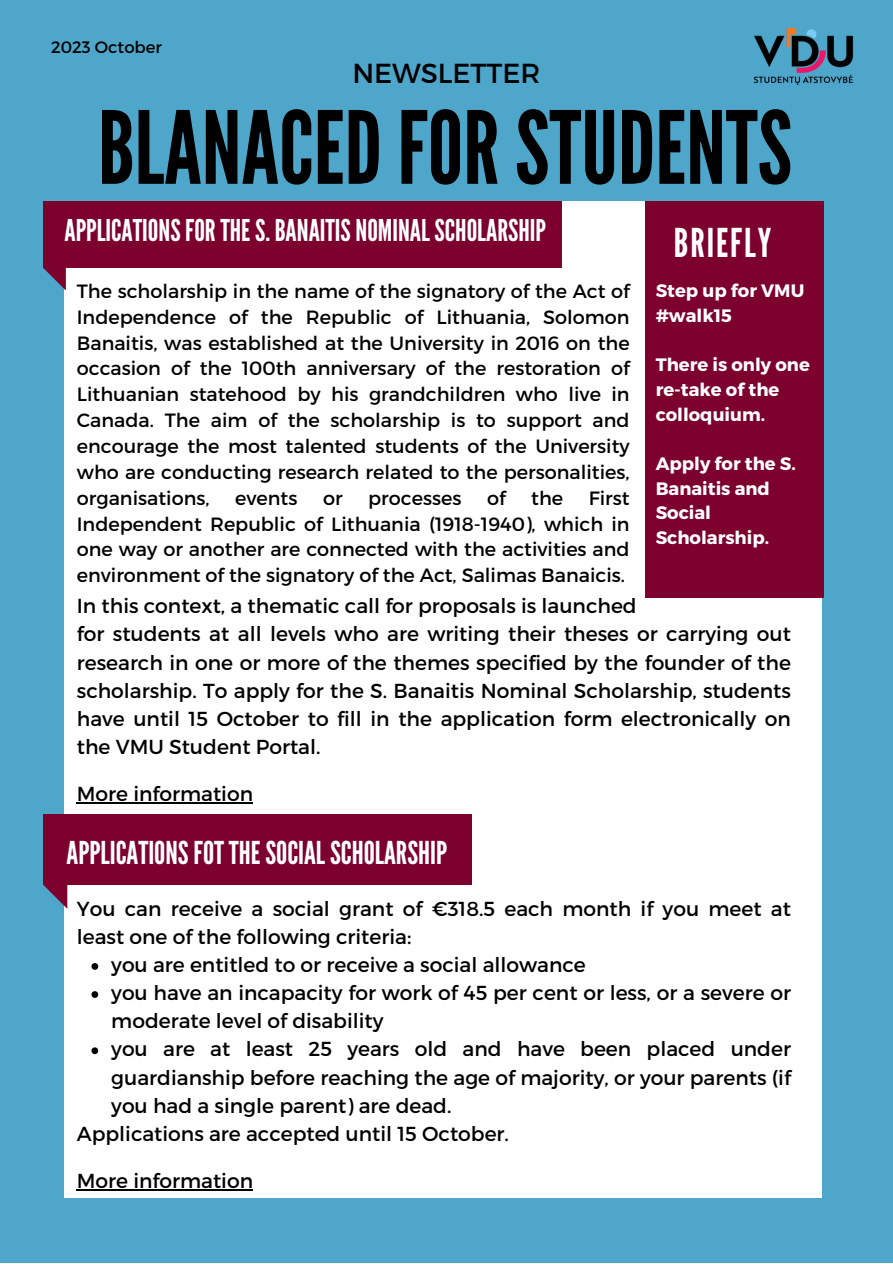
<style>
.page{position:relative;width:893px;height:1264px;background:#fff}
.page>*{position:absolute;margin:0;border:0;box-sizing:border-box;transform-origin:0 0}
.t1{font:100.35px "League Gothic";color:#000}
.t2{font:39.75px "League Gothic";letter-spacing:.05em;color:#fff}
.t3{font:31.5px "League Gothic";color:#fff}
.t4{font:30px "League Gothic";color:#fff}
.t5{font:27.45px "Montserrat";color:#000}
.t6{font:20.25px/28px "Montserrat";color:#000}
.t7{font:19.2px/25.8px "Montserrat";color:#000;text-align:justify}
.t8{font:700 18px/24.8px "Montserrat";color:#fff}
.t9{font:16.5px "Montserrat";color:#000}
</style>
<div class="page">
<div style="left:0;top:0;width:892px;height:1262px;background:#4fa6cb"></div>
<div style="left:64px;top:201px;width:757px;height:996px;background:#fff"></div>
<div style="left:644px;top:201px;width:179px;height:396px;background:#7c012c"></div>
<img style="left:753px;top:28px;width:101px;height:57px">
<div style="left:43px;top:201px;width:518px;height:66px;background:#7c012c"></div>
<svg style="left:43px;top:267px;width:23px;height:23px"></svg>
<div style="left:43px;top:813px;width:428px;height:71px;background:#7c012c"></div>
<svg style="left:43px;top:884px;width:24px;height:24px"></svg>
<svg style="left:91px;top:963px;width:7px;height:6px"></svg>
<svg style="left:91px;top:991px;width:7px;height:6px"></svg>
<svg style="left:91px;top:1047px;width:7px;height:7px"></svg>
<hr style="left:77px;top:1189px;width:176px;height:1px;background:#000">
<hr style="left:77px;top:802px;width:176px;height:1px;background:#000">
<p class="t9" style="left:51px;top:36px;width:112px">2023 October</p>
<p class="t5" style="left:352px;top:56px;width:189px">NEWSLETTER</p>
<p class="t1" style="left:98px;top:90px;width:695px">BLANACEDFORSTUDENTS</p>
<p class="t4" style="left:64px;top:213px;width:483px">APPLICATIONSFORTHES.BANAITISNOMINALSCHOLARSHIP</p>
<p class="t7" style="left:77px;top:277px;width:554px">The scholarship in the name of the signatory of the Act of Independence of the Republic of Lithuania, Solomon Banaitis, was established at the University in 2016 on the occasion of the 100th anniversary of the restoration of Lithuanian statehood by his grandchildren who live in Canada. The aim of the scholarship is to support and encourage the most talented students of the University who are conducting research related to the personalities, organisations,</p>
<p class="t7" style="left:77px;top:484px;width:554px;text-indent:512px">First Independent Republic of Lithuania (1918-1940), which in one way or another are connected with the activities and environment of the signatory of the Act, Salimas Banaicis.</p>
<p class="t7" style="left:235px;top:484px;width:64px">events</p>
<p class="t7" style="left:323px;top:484px;width:21px">or</p>
<p class="t7" style="left:368px;top:484px;width:95px">processes</p>
<p class="t7" style="left:487px;top:484px;width:20px">of</p>
<p class="t7" style="left:531px;top:484px;width:33px">the</p>
<p class="t2" style="left:674px;top:220px;width:99px">BRIEFLY</p>
<p class="t8" style="left:655px;top:277px;width:150px">Step up for VMU #walk15</p>
<p class="t8" style="left:655px;top:351px;width:156px">There is only one re-take of the colloquium.</p>
<p class="t8" style="left:655px;top:450px;width:142px">Apply for the S.<br>Banaitis and<br>Social<br>Scholarship.</p>
<p class="t6" style="left:77px;top:591px;width:561px">In this context, a thematic call for proposals is launched</p>
<p class="t6" style="left:77px;top:619px;width:715px;text-align:justify">for students at all levels who are writing their theses or carrying out research in one or more of the themes specified by the founder of the scholarship. To apply for the S. Banaitis Nominal Scholarship, students have until 15 October to fill in the application form electronically on the VMU Student Portal.</p>
<p class="t6" style="left:77px;top:779px;width:178px">More information</p>
<p class="t3" style="left:67px;top:834px;width:382px">APPLICATIONSFOTTHESOCIALSCHOLARSHIP</p>
<p class="t6" style="left:77px;top:893px;width:715px">You can receive a social grant of €318.5 each month if you meet at least one of the following criteria:</p>
<p class="t6" style="left:111px;top:949px;width:476px">you are entitled to or receive a social allowance</p>
<p class="t6" style="left:111px;top:977px;width:681px">you have an incapacity for work of 45 per cent or less, or a severe or moderate level of disability</p>
<p class="t6" style="left:111px;top:1034px;width:681px;text-align:justify">you are at least 25 years old and have been placed under guardianship before reaching the age of majority, or your parents (if you had a single parent) are dead.</p>
<p class="t6" style="left:77px;top:1118px;width:433px">Applications are accepted until 15 October.</p>
<p class="t6" style="left:77px;top:1165px;width:178px">More information</p>
</div>
